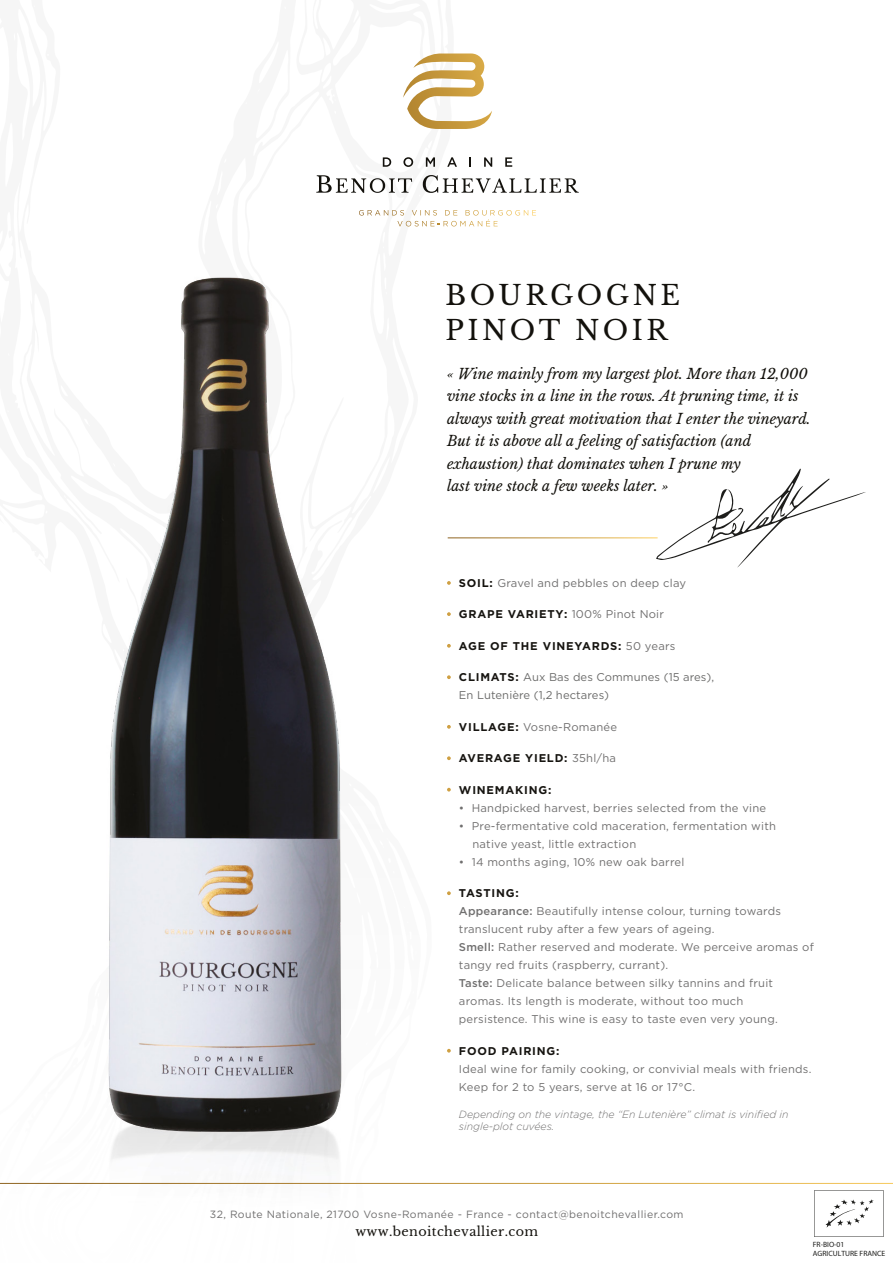
<style>
.page{position:relative;width:893px;height:1263px;background:#fff}
.page>*{position:absolute;margin:0;border:0;box-sizing:border-box;transform-origin:0 0}
.t1{font:27px/35.2px "Libre Baskerville";letter-spacing:.125em;color:#13110c}
.t2{font:italic 14.25px/22.5px "Libre Baskerville";color:#13110c}
.t3{font:12.75px "Libre Baskerville";letter-spacing:.03em;color:#13110c}
.t4{font:11.25px/18px "Gotham";letter-spacing:.02em;color:#706f6f}
.t5{font:700 11.25px "Gotham";letter-spacing:.07em;color:#171511}
.t6{font:11.25px/18px "Gotham";letter-spacing:.01em;color:#6b6b6a}
.t7{font:italic 300 10.5px/12px "Gotham";color:#706f6f}
.t8{font:10.5px "Gotham";letter-spacing:.04em;color:#706f6f}
.t9{font:7.65px/9.1px "Myriad Pro";color:#1d1d1b}
.s1{font-weight:700;color:#13110c}
.s2{font-weight:400;color:#706f6f}
.s3{font-weight:700;color:#171511}
.s4{font-weight:500}
</style>
<div class="page">
<svg style="left:383px;top:157px;width:8px;height:10px"></svg>
<svg style="left:403px;top:157px;width:10px;height:10px"></svg>
<svg style="left:426px;top:157px;width:9px;height:10px"></svg>
<svg style="left:447px;top:157px;width:10px;height:10px"></svg>
<svg style="left:469px;top:157px;width:2px;height:10px"></svg>
<svg style="left:484px;top:157px;width:8px;height:10px"></svg>
<svg style="left:505px;top:157px;width:7px;height:10px"></svg>
<svg style="left:316px;top:175px;width:96px;height:18px"></svg>
<svg style="left:423px;top:175px;width:156px;height:18px"></svg>
<svg style="left:403px;top:53px;width:89px;height:76px"></svg>
<svg style="left:359px;top:210px;width:177px;height:16px"></svg>
<img style="left:30px;top:212px;width:391px;height:972px">
<svg style="left:447px;top:581px;width:4px;height:4px"></svg>
<svg style="left:447px;top:612px;width:4px;height:4px"></svg>
<svg style="left:447px;top:644px;width:4px;height:4px"></svg>
<svg style="left:447px;top:675px;width:4px;height:4px"></svg>
<svg style="left:447px;top:725px;width:4px;height:4px"></svg>
<svg style="left:447px;top:756px;width:4px;height:4px"></svg>
<svg style="left:447px;top:788px;width:4px;height:3px"></svg>
<svg style="left:447px;top:891px;width:4px;height:4px"></svg>
<svg style="left:447px;top:1049px;width:4px;height:3px"></svg>
<svg style="left:656px;top:469px;width:210px;height:99px"></svg>
<svg style="left:814px;top:1190px;width:70px;height:47px"></svg>
<h1 class="t1" style="left:446px;top:277px;width:236px">BOURGOGNE<br>PINOT NOIR</h1>
<p class="t2" style="left:447px;top:362px;width:365px">« Wine mainly from my largest plot. More than 12,000 vine stocks in a line in the rows. At pruning time, it is always with great motivation that I enter the vineyard.<br>But it is above all a feeling of satisfaction (and exhaustion) that dominates when I prune my<br>last vine stock a few weeks later. »</p>
<p class="t4" style="left:459px;top:573px;width:229px"><span class="s1">SOIL:</span> Gravel and pebbles on deep clay</p>
<p class="t5" style="left:459px;top:607px;width:207px">GRAPE VARIETY: <span class="s2">100% Pinot Noir</span></p>
<p class="t5" style="left:459px;top:638px;width:218px">AGE OF THE VINEYARDS: <span class="s2">50 years</span></p>
<p class="t6" style="left:459px;top:668px;width:257px"><span class="s3">CLIMATS:</span> Aux Bas des Communes (15 ares),<br>En Lutenière (1,2 hectares)</p>
<p class="t4" style="left:459px;top:717px;width:160px"><span class="s3">VILLAGE:</span> Vosne-Romanée</p>
<p class="t5" style="left:459px;top:751px;width:159px">AVERAGE YIELD: <span class="s2">35hl/ha</span></p>
<p class="t5" style="left:459px;top:782px;width:94px">WINEMAKING:</p>
<p class="t4" style="left:459px;top:798px;width:309px">• Handpicked harvest, berries selected from the vine</p>
<p class="t4" style="left:472px;top:816px;width:305px;text-indent:-13px">• Pre-fermentative cold maceration, fermentation with native yeast, little extraction</p>
<p class="t4" style="left:459px;top:852px;width:227px">• 14 months aging, 10% new oak barrel</p>
<p class="t4" style="left:459px;top:884px;width:356px"><span class="s3">TASTING:<br></span><span class="s4">Appearance:</span> Beautifully intense colour, turning towards translucent ruby after a few years of ageing.<br><span class="s4">Smell:</span> Rather reserved and moderate. We perceive aromas of tangy red fruits (raspberry, currant).<br><span class="s4">Taste:</span> Delicate balance between silky tannins and fruit aromas. Its length is moderate, without too much persistence. This wine is easy to taste even very young.</p>
<p class="t5" style="left:459px;top:1043px;width:102px">FOOD PAIRING:</p>
<p class="t4" style="left:459px;top:1059px;width:354px">Ideal wine for family cooking, or convivial meals with friends.<br>Keep for 2 to 5 years, serve at 16 or 17°C.</p>
<p class="t7" style="left:459px;top:1108px;width:331px">Depending on the vintage, the “En Lutenière” climat is vinified in single-plot cuvées.</p>
<p class="t8" style="left:210px;top:1207px;width:475px">32, Route Nationale, 21700 Vosne-Romanée - France - contact@benoitchevallier.com</p>
<p class="t3" style="left:355px;top:1223px;width:184px">www.benoitchevallier.com</p>
<p class="t9" style="left:813px;top:1240px;width:74px">FR-BIO-01<br>AGRICULTURE FRANCE</p>
</div>
